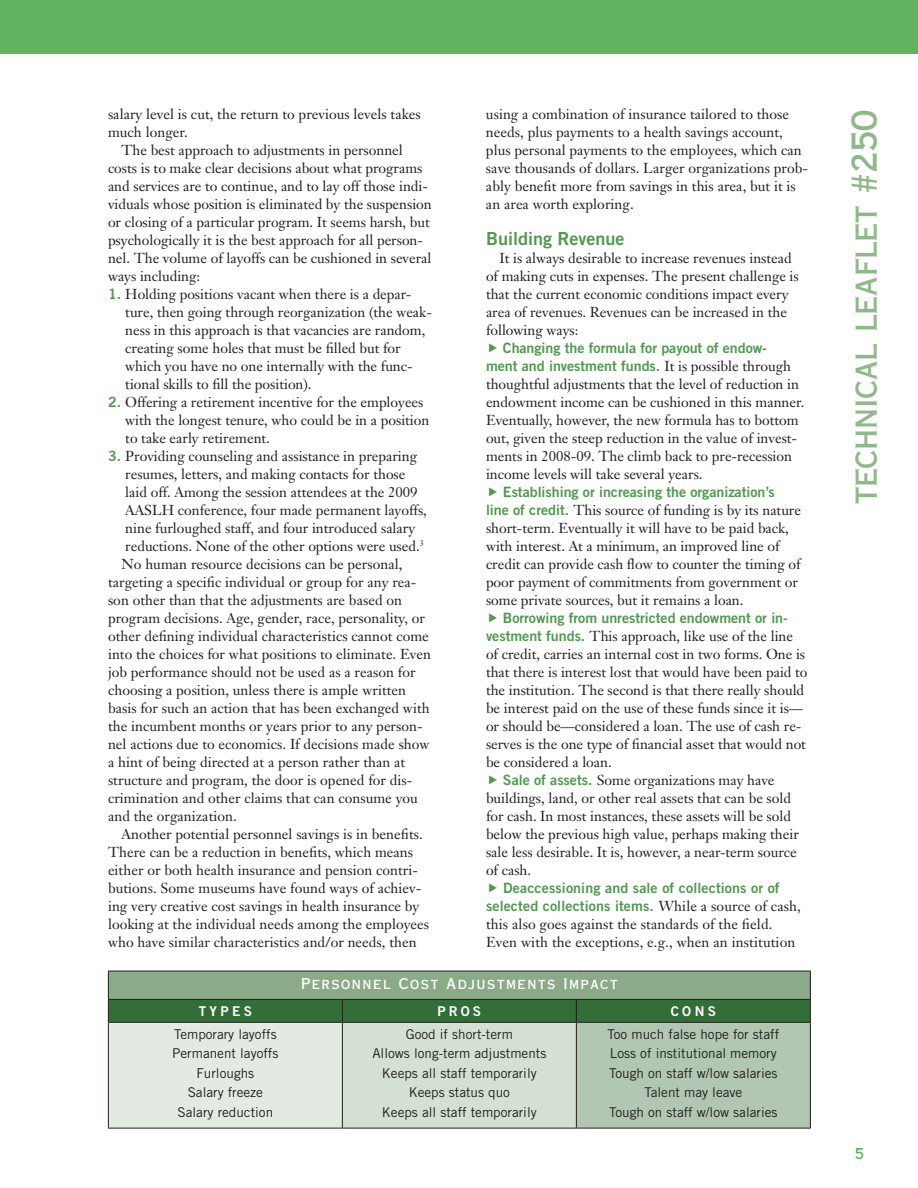
<style>
.page{position:relative;width:918px;height:1188px;background:#fff}
.page>*{position:absolute;margin:0;border:0;box-sizing:border-box;transform-origin:0 0}
.t1{font:34.5px "Copperplate Thirty AB";color:#90b98b}
.Trade_Bold2_12_12{font:18px "Trade Gothic Bold Two";color:#529851}
.Standhead_Copperplat{font:15px "Copperplate Thirty AB";letter-spacing:.1em;color:#fff}
.t2{font:15px "Copperplate Thirty AB";color:#63b461}
.Body_Janson_No_Inden{font:14.25px/18px "Janson Text";color:#231f20}
.Body_Janson{font:14.25px/18px "Janson Text";letter-spacing:.005em;color:#231f20}
.Trade__9_10{font:13.5px "Trade Gothic";color:#231f20}
.Trade__9_10-2{font:13.5px "Trade Gothic Bold Two";letter-spacing:.25em;color:#fff}
.s1{font-family:"Trade Gothic Bold Two";color:#529851}
</style>
<div class="page">
<div style="left:0;top:0;width:918px;height:54px;background:#63b461"></div>
<div style="left:108px;top:1022px;width:234px;height:106px;background:#e2eae1"></div>
<div style="left:342px;top:1022px;width:234px;height:106px;background:#d4e0d2"></div>
<div style="left:576px;top:1022px;width:234px;height:106px;background:#b1c7b1"></div>
<svg style="left:108px;top:971px;width:703px;height:51px;background:#618a61"></svg>
<hr style="left:108px;top:1022px;width:234px;height:1px;background:#231f20">
<hr style="left:108px;top:1023px;width:1px;height:105px;background:#231f20">
<hr style="left:342px;top:1022px;width:234px;height:1px;background:#231f20">
<hr style="left:342px;top:1023px;width:1px;height:105px;background:#231f20">
<hr style="left:576px;top:1022px;width:235px;height:1px;background:#231f20">
<hr style="left:576px;top:1023px;width:1px;height:105px;background:#231f20">
<hr style="left:810px;top:1023px;width:1px;height:105px;background:#231f20">
<hr style="left:108px;top:1128px;width:234px;height:1px;background:#231f20">
<hr style="left:342px;top:1128px;width:234px;height:1px;background:#231f20">
<hr style="left:576px;top:1128px;width:235px;height:1px;background:#231f20">
<p class="Body_Janson" style="left:486px;top:105px;width:324px">using a combination of insurance tailored to those needs, plus payments to a health savings account, plus personal payments to the employees, which can save thousands of dollars. Larger organizations prob&shy;ably benefit more from savings in this area, but it is an area worth exploring.</p>
<p class="Trade_Bold2_12_12" style="left:486px;top:228px;width:140px">Building Revenue</p>
<p class="Body_Janson" style="left:486px;top:249px;width:314px;text-indent:13px">It is always desirable to increase revenues instead of making cuts in expenses. The present challenge is that the current economic conditions impact every area of revenues. Revenues can be increased in the following ways:</p>
<p class="Body_Janson_No_Inden" style="left:486px;top:339px;width:320px;text-indent:17px"><span class="s1">Changing the formula for payout of endow-<br>ment and investment funds.</span> It is possible through thoughtful adjustments that the level of reduction in endowment income can be cushioned in this manner.<br>Eventually, however, the new formula has to bottom out, given the steep reduction in the value of invest&shy;ments in 2008-09. The climb back to pre-recession income levels will take several years.</p>
<p class="Body_Janson_No_Inden" style="left:486px;top:483px;width:317px;text-indent:17px"><span class="s1">Establishing or increasing the organization’s line of credit.</span> This source of funding is by its nature short-term. Eventually it will have to be paid back, with interest. At a minimum, an improved line of credit can provide cash flow to counter the timing of poor payment of commitments from government or some private sources, but it remains a loan.</p>
<p class="Body_Janson_No_Inden" style="left:486px;top:609px;width:323px;text-indent:17px"><span class="s1">Borrowing from unrestricted endowment or in&shy;vestment funds.</span> This approach, like use of the line of credit, carries an internal cost in two forms. One is that there is interest lost that would have been paid to the institution. The second is that there really should be interest paid on the use of these funds since it is— or should be—considered a loan. The use of cash re&shy;serves is the one type of financial asset that would not be considered a loan.</p>
<p class="Body_Janson_No_Inden" style="left:486px;top:771px;width:314px;text-indent:17px"><span class="s1">Sale of assets.</span> Some organizations may have buildings, land, or other real assets that can be sold for cash. In most instances, these assets will be sold below the previous high value, perhaps making their sale less desirable. It is, however, a near-term source of cash.</p>
<p class="Body_Janson_No_Inden" style="left:486px;top:879px;width:316px;text-indent:17px"><span class="s1">Deaccessioning and sale of collections or of selected collections items.</span> While a source of cash, this also goes against the standards of the field.<br>Even with the exceptions, e.g., when an institution</p>
<p class="Standhead_Copperplat" style="left:301px;top:974px;width:318px">Personnel Cost Adjustments Impact</p>
<p class="Body_Janson" style="left:108px;top:105px;width:314px">salary level is cut, the return to previous levels takes much longer.</p>
<p class="Body_Janson" style="left:108px;top:141px;width:325px;text-indent:13px">The best approach to adjustments in personnel costs is to make clear decisions about what programs and services are to continue, and to lay off those indi&shy;viduals whose position is eliminated by the suspension or closing of a particular program. It seems harsh, but psychologically it is the best approach for all person&shy;nel. The volume of layoffs can be cushioned in several ways including:</p>
<p class="Body_Janson_No_Inden" style="left:125px;top:285px;width:308px;text-indent:-17px"><span class="s1">1.</span> Holding positions vacant when there is a depar&shy;ture, then going through reorganization (the weak&shy;ness in this approach is that vacancies are random, creating some holes that must be filled but for which you have no one internally with the func&shy;tional skills to fill the position).</p>
<p class="Body_Janson_No_Inden" style="left:125px;top:393px;width:306px;text-indent:-17px"><span class="s1">2.</span> Offering a retirement incentive for the employees with the longest tenure, who could be in a position to take early retirement.</p>
<p class="Body_Janson_No_Inden" style="left:125px;top:447px;width:303px;text-indent:-17px"><span class="s1">3.</span> Providing counseling and assistance in preparing resumes, letters, and making contacts for those laid off. Among the session attendees at the 2009<br>AASLH conference, four made permanent layoffs, nine furloughed staff, and four introduced salary reductions. None of the other options were used.<sup>3</sup></p>
<p class="Body_Janson" style="left:108px;top:555px;width:325px;text-indent:13px">No human resource decisions can be personal, targeting a specific individual or group for any rea&shy;son other than that the adjustments are based on program decisions. Age, gender, race, personality, or other defining individual characteristics cannot come into the choices for what positions to eliminate. Even job performance should not be used as a reason for choosing a position, unless there is ample written basis for such an action that has been exchanged with the incumbent months or years prior to any person&shy;nel actions due to economics. If decisions made show a hint of being directed at a person rather than at structure and program, the door is opened for dis&shy;crimination and other claims that can consume you and the organization.</p>
<p class="Body_Janson" style="left:108px;top:825px;width:323px;text-indent:13px">Another potential personnel savings is in benefits.<br>There can be a reduction in benefits, which means either or both health insurance and pension contri&shy;butions. Some museums have found ways of achiev&shy;ing very creative cost savings in health insurance by looking at the individual needs among the employees who have similar characteristics and/or needs, then</p>
<p class="Trade__9_10-2" style="left:199px;top:1003px;width:33px">Types</p>
<p class="Trade__9_10-2" style="left:438px;top:1003px;width:43px">Pros</p>
<p class="Trade__9_10-2" style="left:671px;top:1003px;width:35px">Cons</p>
<p class="Trade__9_10" style="left:174px;top:1026px;width:104px">Temporary layoffs</p>
<p class="Trade__9_10" style="left:172px;top:1045px;width:108px">Permanent layoffs</p>
<p class="Trade__9_10" style="left:196px;top:1065px;width:59px">Furloughs</p>
<p class="Trade__9_10" style="left:188px;top:1084px;width:77px">Salary freeze</p>
<p class="Trade__9_10" style="left:178px;top:1104px;width:97px">Salary reduction</p>
<p class="Trade__9_10" style="left:406px;top:1026px;width:109px">Good if short-term</p>
<p class="Trade__9_10" style="left:372px;top:1045px;width:175px">Allows long-term adjustments</p>
<p class="Trade__9_10" style="left:382px;top:1065px;width:156px">Keeps all staff temporarily</p>
<p class="Trade__9_10" style="left:409px;top:1084px;width:103px">Keeps status quo</p>
<p class="Trade__9_10" style="left:382px;top:1104px;width:156px">Keeps all staff temporarily</p>
<p class="Trade__9_10" style="left:608px;top:1026px;width:173px">Too much false hope for staff</p>
<p class="Trade__9_10" style="left:610px;top:1045px;width:168px">Loss of institutional memory</p>
<p class="Trade__9_10" style="left:609px;top:1065px;width:170px">Tough on staff w/low salaries</p>
<p class="Trade__9_10" style="left:645px;top:1084px;width:99px">Talent may leave</p>
<p class="Trade__9_10" style="left:609px;top:1104px;width:170px">Tough on staff w/low salaries</p>
<h1 class="t1" style="left:843px;top:504px;width:396px;rotate:-90deg">technical leaflet #250</h1>
<p class="t2" style="left:855px;top:1145px;width:11px">5</p>
</div>
